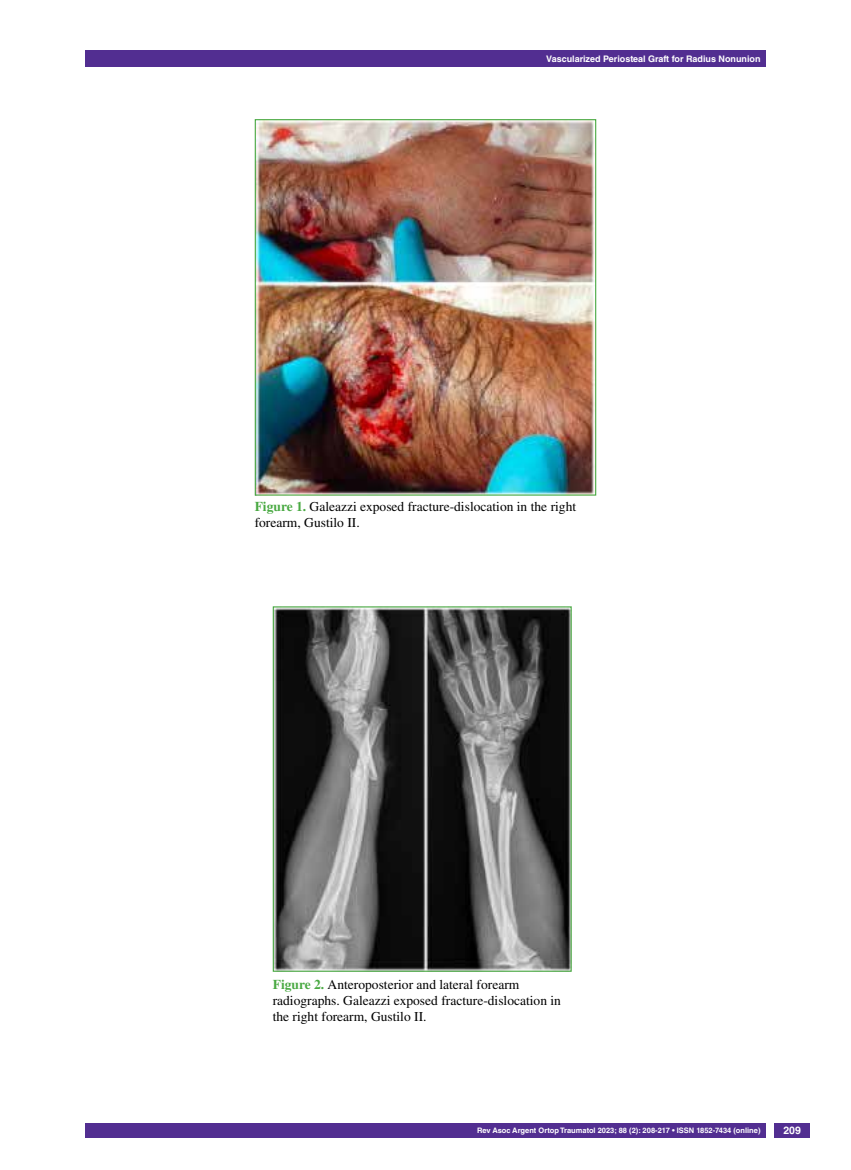
<style>
.page{position:relative;width:851px;height:1170px;background:#fff}
.page>*{position:absolute;margin:0;border:0;box-sizing:border-box;transform-origin:0 0}
.t1{font:13.5px/16.2px "Times LT Std";color:#000}
.t2{font:700 10.5px "Helvetica LT Std";color:#fff}
.t3{font:700 9px "Helvetica LT Std";color:#fff}
.t4{font:700 7.5px "Helvetica LT Std";color:#fff}
.s1{font-weight:700;color:#49a942}
</style>
<div class="page">
<div style="left:85px;top:50px;width:680px;height:17px;background:#522e91"></div>
<div style="left:85px;top:1123px;width:680px;height:14px;background:#522e91"></div>
<div style="left:774px;top:1123px;width:35px;height:14px;background:#522e91"></div>
<img style="left:257px;top:121px;width:337px;height:372px">
<div style="left:255px;top:119px;width:341px;height:376px;border:1px solid #49a942"></div>
<img style="left:275px;top:608px;width:294px;height:361px">
<div style="left:273px;top:606px;width:298px;height:365px;border:1px solid #49a942"></div>
<p class="t3" style="left:546px;top:53px;width:216px">Vascularized Periosteal Graft for Radius Nonunion</p>
<p class="t1" style="left:255px;top:498px;width:323px"><span class="s1">Figure 1.</span> Galeazzi exposed fracture-dislocation in the right forearm, Gustilo II.</p>
<p class="t1" style="left:273px;top:975px;width:290px"><span class="s1">Figure 2.</span> Anteroposterior and lateral forearm radiographs. Galeazzi exposed fracture-dislocation in the right forearm, Gustilo II.</p>
<p class="t4" style="left:477px;top:1125px;width:285px">Rev Asoc Argent Ortop Traumatol 2023; 88 (2): 208-217 • ISSN 1852-7434 (online)</p>
<p class="t2" style="left:783px;top:1124px;width:19px">209</p>
</div>
